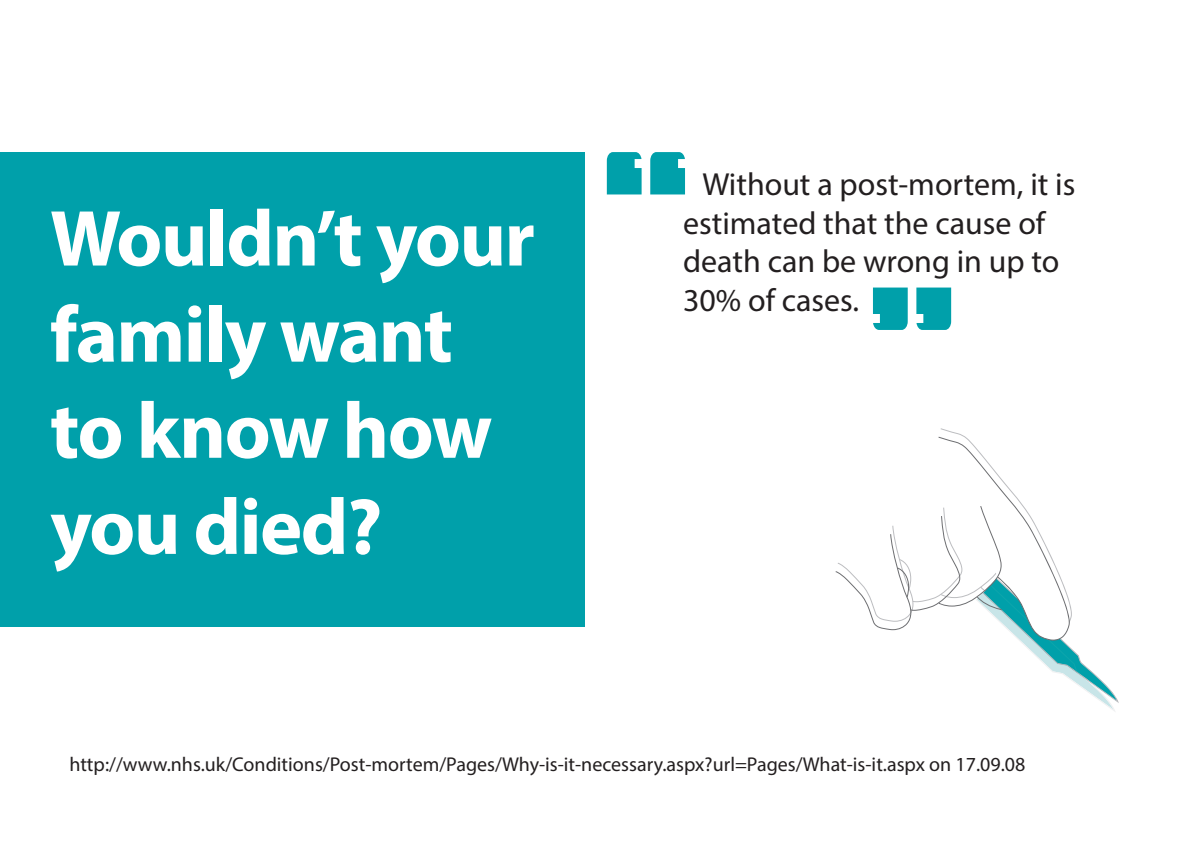
<style>
.page{position:relative;width:1191px;height:842px;background:#fff}
.page>*{position:absolute;margin:0;border:0;box-sizing:border-box;transform-origin:0 0}
.t1{font:700 80px/96.2px "Myriad Pro";letter-spacing:-.02em;color:#fff}
.t2{font:32px/38.4px "Myriad Pro";color:#231f20}
.t3{font:20px "Myriad Pro";color:#231f20}
</style>
<div class="page">
<svg style="left:916px;top:288px;width:35px;height:42px"></svg>
<svg style="left:607px;top:152px;width:34px;height:42px"></svg>
<svg style="left:650px;top:152px;width:35px;height:42px"></svg>
<svg style="left:873px;top:288px;width:34px;height:42px"></svg>
<div style="left:0;top:152px;width:584px;height:475px;background:#00a0aa"></div>
<svg style="left:835px;top:428px;width:284px;height:283px"></svg>
<h1 class="t1" style="left:50px;top:188px;width:486px">Wouldn’t your family want to know how you died?</h1>
<h2 class="t2" style="left:683px;top:165px;width:394px;text-indent:19px">Without a post-mortem, it is estimated that the cause of death can be wrong in up to<br>30% of cases.</h2>
<p class="t3" style="left:69px;top:752px;width:957px">http://www.nhs.uk/Conditions/Post-mortem/Pages/Why-is-it-necessary.aspx?url=Pages/What-is-it.aspx on 17.09.08</p>
</div>
